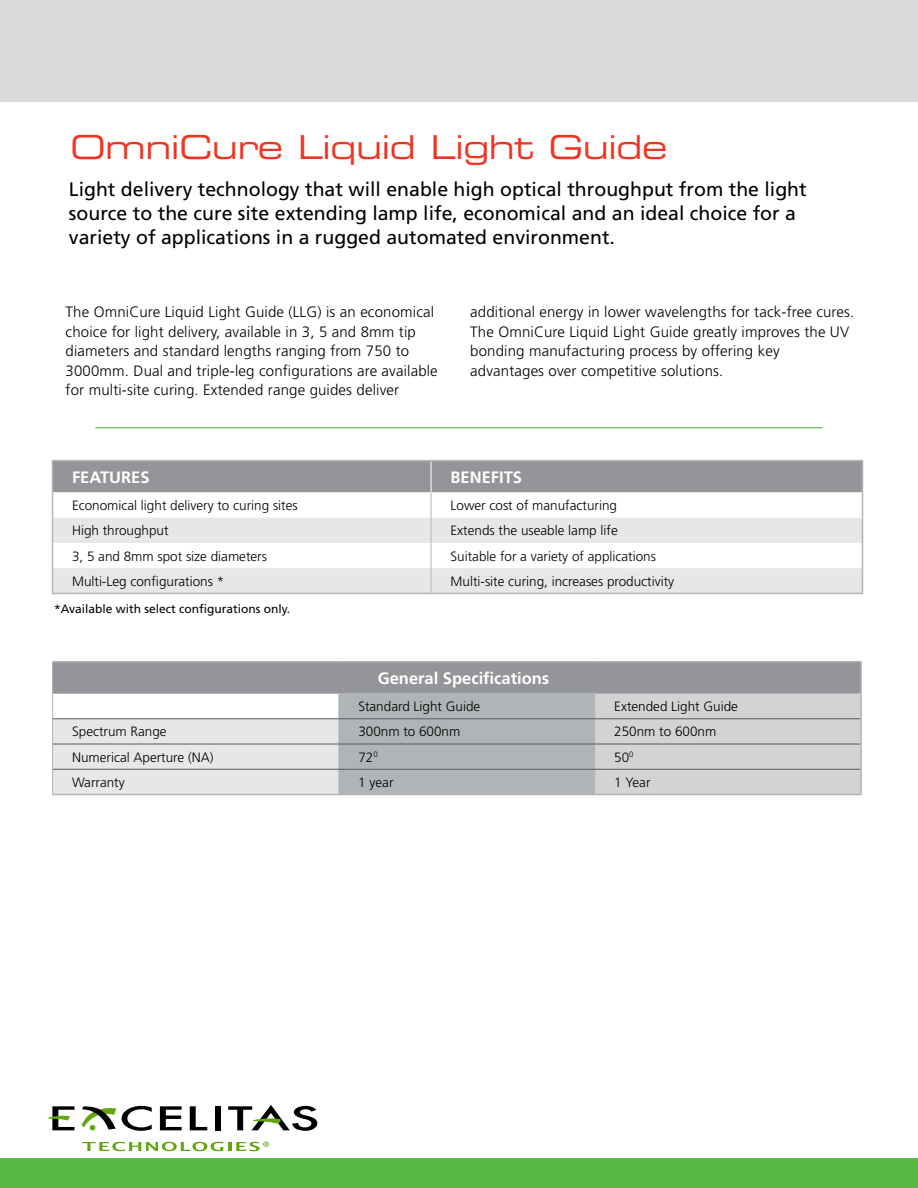
<style>
.page{position:relative;width:918px;height:1188px;background:#fff}
.page>*{position:absolute;margin:0;border:0;box-sizing:border-box;transform-origin:0 0}
.t1{font:33px "Eurostile LT Std Ex 2";letter-spacing:-.02em;color:#ee3524}
.t2{font:19.5px/24px "Frutiger LT Std";color:#000}
.t3{font:700 16.5px "Frutiger LT Std";color:#fff}
.t4{font:300 15px/19.5px "Frutiger LT Std";letter-spacing:.01em;color:#000}
.t5{font:300 13.5px "Frutiger LT Std";color:#000}
.t6{font:12px "Frutiger LT Std";color:#000}
</style>
<div class="page">
<div style="left:0;top:0;width:918px;height:102px;background:#d8d9da"></div>
<svg style="left:122px;top:1106px;width:30px;height:25px"></svg>
<svg style="left:160px;top:1106px;width:22px;height:24px"></svg>
<svg style="left:190px;top:1106px;width:17px;height:24px"></svg>
<div style="left:215px;top:1106px;width:6px;height:24px;background:#000"></div>
<svg style="left:81px;top:1106px;width:35px;height:25px"></svg>
<svg style="left:48px;top:1106px;width:26px;height:24px"></svg>
<svg style="left:228px;top:1105px;width:89px;height:26px"></svg>
<svg style="left:82px;top:1142px;width:187px;height:9px"></svg>
<div style="left:0;top:1159px;width:918px;height:29px;background:#58b947"></div>
<hr style="left:95px;top:427px;width:727px;height:1px;background:#58b947">
<div style="left:53px;top:662px;width:808px;height:32px;background:#939598"></div>
<hr style="left:52px;top:661px;width:287px;height:1px;background:#b1b4b6">
<hr style="left:339px;top:661px;width:256px;height:1px;background:#b1b4b6">
<hr style="left:595px;top:661px;width:267px;height:1px;background:#b1b4b6">
<hr style="left:860px;top:662px;width:2px;height:32px;background:#b1b4b6">
<hr style="left:860px;top:694px;width:2px;height:25px;background:#b1b4b6">
<hr style="left:860px;top:719px;width:2px;height:25px;background:#b1b4b6">
<hr style="left:860px;top:744px;width:2px;height:25px;background:#b1b4b6">
<hr style="left:860px;top:769px;width:2px;height:25px;background:#b1b4b6">
<hr style="left:595px;top:794px;width:267px;height:1px;background:#b1b4b6">
<hr style="left:52px;top:662px;width:1px;height:31px;background:#b1b4b6">
<hr style="left:52px;top:693px;width:287px;height:1px;background:#b1b4b6">
<hr style="left:339px;top:693px;width:256px;height:1px;background:#b1b4b6">
<hr style="left:595px;top:693px;width:265px;height:1px;background:#b1b4b6">
<svg style="left:52px;top:694px;width:809px;height:101px;background:#ced0d1"></svg>
<hr style="left:53px;top:718px;width:286px;height:1px;background:#58595b">
<hr style="left:339px;top:718px;width:256px;height:1px;background:#58595b">
<hr style="left:595px;top:718px;width:265px;height:1px;background:#58595b">
<hr style="left:53px;top:744px;width:286px;height:1px;background:#58595b">
<hr style="left:339px;top:744px;width:256px;height:1px;background:#58595b">
<hr style="left:595px;top:744px;width:265px;height:1px;background:#58595b">
<hr style="left:53px;top:769px;width:286px;height:1px;background:#58595b">
<hr style="left:339px;top:769px;width:256px;height:1px;background:#58595b">
<hr style="left:595px;top:769px;width:265px;height:1px;background:#58595b">
<hr style="left:52px;top:593px;width:379px;height:1px;background:#b1b4b6">
<hr style="left:52px;top:460px;width:379px;height:1px;background:#b1b4b6">
<hr style="left:431px;top:460px;width:432px;height:1px;background:#b1b4b6">
<svg style="left:52px;top:461px;width:811px;height:132px"></svg>
<hr style="left:431px;top:593px;width:432px;height:1px;background:#b1b4b6">
<h1 class="t1" style="left:70px;top:124px;width:599px">OmniCure Liquid Light Guide</h1>
<h2 class="t2" style="left:69px;top:177px;width:739px">Light delivery technology that will enable high optical throughput from the light source to the cure site extending lamp life, economical and an ideal choice for a variety of applications in a rugged automated environment.</h2>
<p class="t4" style="left:66px;top:303px;width:374px">The OmniCure Liquid Light Guide (LLG) is an economical choice for light delivery, available in 3, 5 and 8mm tip diameters and standard lengths ranging from 750 to 3000mm. Dual and triple-leg configurations are available for multi-site curing. Extended range guides deliver</p>
<p class="t4" style="left:470px;top:303px;width:386px">additional energy in lower wavelengths for tack-free cures.<br>The OmniCure Liquid Light Guide greatly improves the UV bonding manufacturing process by offering key advantages over competitive solutions.</p>
<p class="t3" style="left:72px;top:467px;width:79px">FEATURES</p>
<p class="t3" style="left:451px;top:467px;width:73px">BENEFITS</p>
<p class="t5" style="left:72px;top:498px;width:227px">Economical light delivery to curing sites</p>
<p class="t5" style="left:451px;top:498px;width:168px">Lower cost of manufacturing</p>
<p class="t5" style="left:72px;top:523px;width:98px">High throughput</p>
<p class="t5" style="left:451px;top:523px;width:169px">Extends the useable lamp life</p>
<p class="t5" style="left:72px;top:548px;width:197px">3, 5 and 8mm spot size diameters</p>
<p class="t5" style="left:451px;top:548px;width:207px">Suitable for a variety of applications</p>
<p class="t5" style="left:72px;top:574px;width:154px">Multi-Leg configurations *</p>
<p class="t5" style="left:451px;top:574px;width:225px">Multi-site curing, increases productivity</p>
<p class="t6" style="left:54px;top:602px;width:238px">*Available with select configurations only.</p>
<p class="t3" style="left:378px;top:668px;width:173px">General Specifications</p>
<p class="t5" style="left:358px;top:699px;width:124px">Standard Light Guide</p>
<p class="t5" style="left:614px;top:699px;width:125px">Extended Light Guide</p>
<p class="t5" style="left:72px;top:724px;width:96px">Spectrum Range</p>
<p class="t5" style="left:358px;top:724px;width:104px">300nm to 600nm</p>
<p class="t5" style="left:614px;top:724px;width:104px">250nm to 600nm</p>
<p class="t5" style="left:72px;top:749px;width:143px">Numerical Aperture (NA)</p>
<p class="t5" style="left:358px;top:749px;width:21px">72<sup>0</sup></p>
<p class="t5" style="left:614px;top:749px;width:21px">50<sup>0</sup></p>
<p class="t5" style="left:72px;top:775px;width:54px">Warranty</p>
<p class="t5" style="left:358px;top:775px;width:37px">1 year</p>
<p class="t5" style="left:614px;top:775px;width:38px">1 Year</p>
</div>
